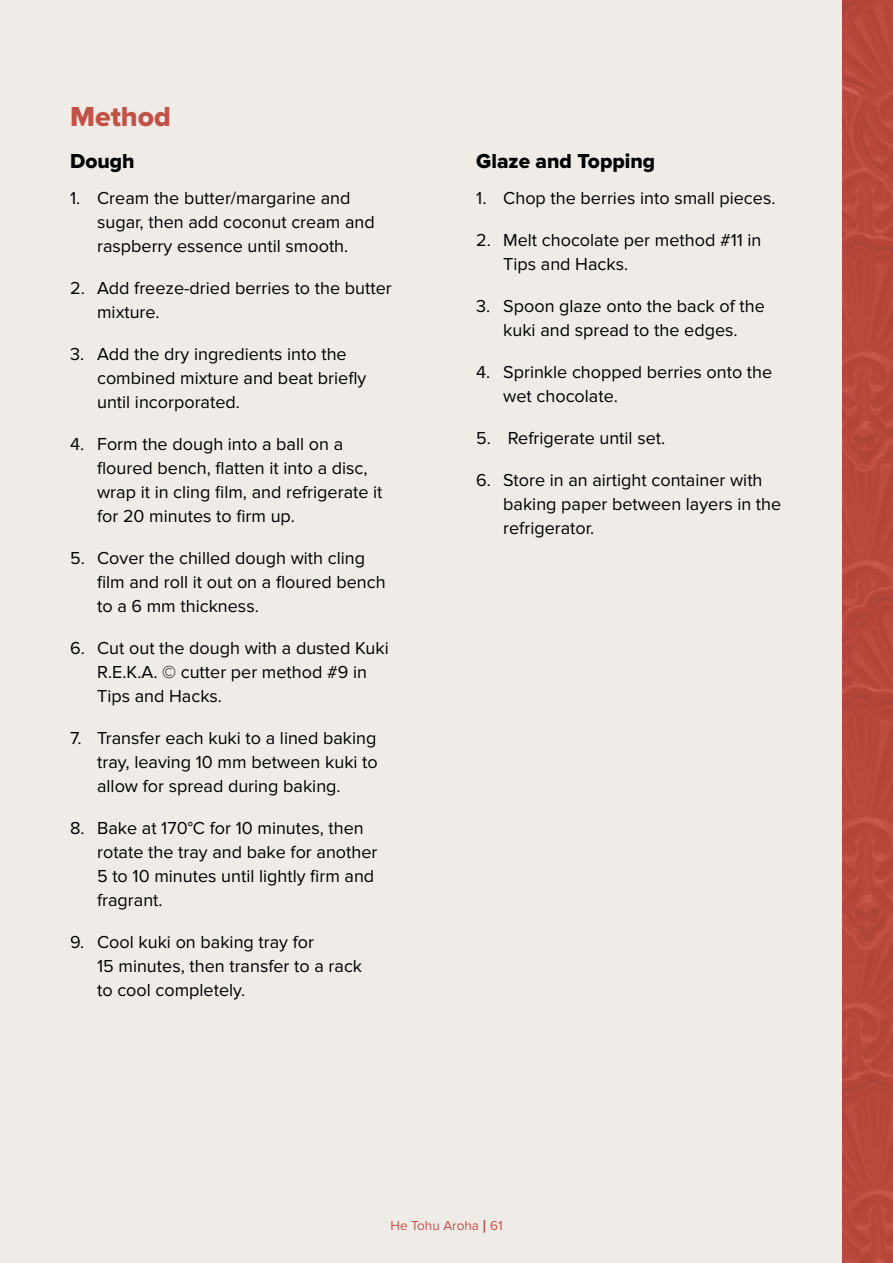
<style>
.page{position:relative;width:893px;height:1263px;background:#efebe7}
.page>*{position:absolute;margin:0;border:0;box-sizing:border-box;transform-origin:0 0}
.t1{font:28.5px "Proxima Nova Extrabld";color:#c35246}
.t2{font:21px "Proxima Nova Extrabld";color:#000}
.t3{font:18px/24px "Proxima Nova";color:#000}
.t4{font:13.5px "Proxima Nova";color:#c35246}
.s1{font-family:"Montserrat";font-weight:600}
</style>
<div class="page">
<img style="left:843px;top:0;width:50px;height:200px">
<div style="left:843px;top:514px;width:50px;height:32px;background:#ba493d"></div>
<img style="left:843px;top:200px;width:50px;height:314px">
<img style="left:843px;top:546px;width:50px;height:102px">
<img style="left:843px;top:998px;width:50px;height:39px">
<img style="left:843px;top:648px;width:50px;height:350px">
<img style="left:843px;top:1037px;width:50px;height:226px">
<h1 class="t1" style="left:70px;top:100px;width:103px">Method</h1>
<p class="t2" style="left:70px;top:149px;width:66px">Dough</p>
<p class="t3" style="left:97px;top:186px;width:279px;text-indent:-27px">1. Cream the butter/margarine and sugar, then add coconut cream and raspberry essence until smooth.</p>
<p class="t3" style="left:97px;top:276px;width:296px;text-indent:-27px">2. Add freeze-dried berries to the butter mixture.</p>
<p class="t3" style="left:97px;top:342px;width:271px;text-indent:-27px">3. Add the dry ingredients into the combined mixture and beat briefly until incorporated.</p>
<p class="t3" style="left:97px;top:432px;width:287px;text-indent:-27px">4. Form the dough into a ball on a floured bench, flatten it into a disc, wrap it in cling film, and refrigerate it for 20 minutes to firm up.</p>
<p class="t3" style="left:97px;top:546px;width:290px;text-indent:-27px">5. Cover the chilled dough with cling film and roll it out on a floured bench to a 6 mm thickness.</p>
<p class="t3" style="left:97px;top:636px;width:293px;text-indent:-27px">6. Cut out the dough with a dusted Kuki<br>R.E.K.A. © cutter per method #9 in<br>Tips and Hacks.</p>
<p class="t3" style="left:97px;top:726px;width:282px;text-align:justify;text-indent:-27px">7. Transfer each kuki to a lined baking tray, leaving 10 mm between kuki to allow for spread during baking.</p>
<p class="t3" style="left:97px;top:816px;width:282px;text-indent:-27px">8. Bake at 170°C for 10 minutes, then rotate the tray and bake for another<br>5 to 10 minutes until lightly firm and fragrant.</p>
<p class="t3" style="left:97px;top:930px;width:267px;text-indent:-27px">9. Cool kuki on baking tray for<br>15 minutes, then transfer to a rack to cool completely.</p>
<p class="t2" style="left:476px;top:149px;width:180px">Glaze and Topping</p>
<p class="t3" style="left:476px;top:186px;width:301px">1. Chop the berries into small pieces.</p>
<p class="t3" style="left:503px;top:228px;width:260px;text-indent:-27px">2. Melt chocolate per method #11 in<br>Tips and Hacks.</p>
<p class="t3" style="left:476px;top:294px;width:290px;text-align:center">3. Spoon glaze onto the back of the kuki and spread to the edges.</p>
<p class="t3" style="left:503px;top:360px;width:271px;text-indent:-27px">4. Sprinkle chopped berries onto the wet chocolate.</p>
<p class="t3" style="left:476px;top:426px;width:191px">5. Refrigerate until set.</p>
<p class="t3" style="left:503px;top:468px;width:280px;text-indent:-27px">6. Store in an airtight container with baking paper between layers in the refrigerator.</p>
<p class="t4" style="left:390px;top:1218px;width:114px">He Tohu Aroha <span class="s1">|</span> 61</p>
</div>
